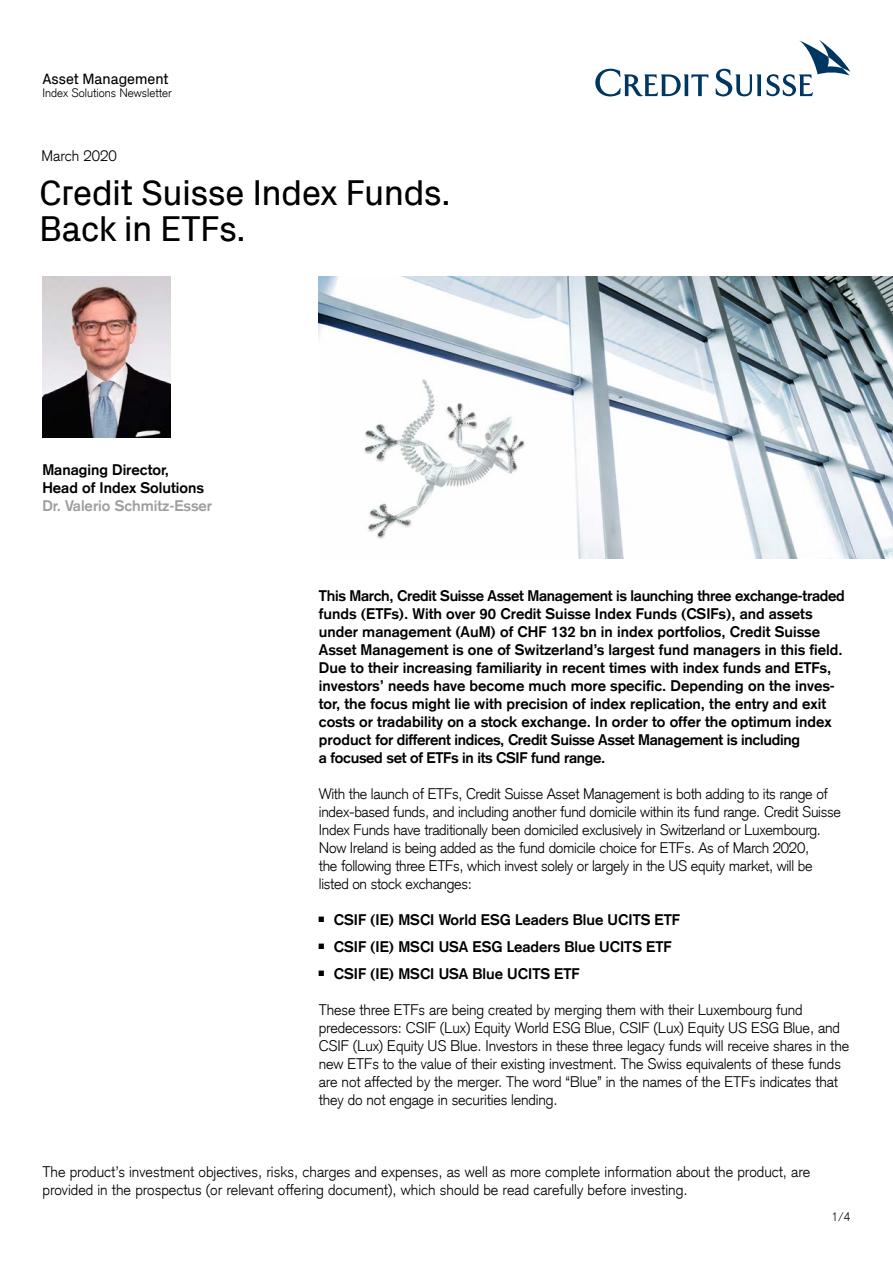
<style>
.page{position:relative;width:893px;height:1263px;background:#fff}
.page>*{position:absolute;margin:0;border:0;box-sizing:border-box;transform-origin:0 0}
.t1{font:36px/36px "Credit Suisse Headline";color:#000}
.t2{font:300 15px/18px "Credit Suisse Type";letter-spacing:-.01em;color:#000}
.t3{font:700 15px/18px "Credit Suisse Type";color:#000}
.t4{font:700 15px "Credit Suisse Type";color:#9e9fa1}
.t5{font:15px "Credit Suisse Headline";color:#000}
.t6{font:300 12px "Credit Suisse Type";color:#000}
</style>
<div class="page">
<img style="left:43px;top:277px;width:127px;height:161px">
<img style="left:319px;top:277px;width:574px;height:281px">
<svg style="left:595px;top:69px;width:113px;height:27px"></svg>
<svg style="left:716px;top:40px;width:134px;height:56px"></svg>
<p class="t5" style="left:43px;top:68px;width:128px">Asset Management</p>
<p class="t6" style="left:43px;top:86px;width:131px">Index Solutions Newsletter</p>
<p class="t2" style="left:41px;top:147px;width:77px">March 2020</p>
<h1 class="t1" style="left:40px;top:172px;width:412px">Credit Suisse Index Funds.<br>Back in ETFs.</h1>
<p class="t3" style="left:42px;top:460px;width:163px">Managing Director,<br>Head of Index Solutions</p>
<p class="t4" style="left:42px;top:496px;width:171px">Dr. Valerio Schmitz-Esser</p>
<p class="t3" style="left:319px;top:586px;width:527px">This March, Credit Suisse Asset Management is launching three exchange-traded funds (ETFs). With over 90 Credit Suisse Index Funds (CSIFs), and assets under management (AuM) of CHF 132 bn in index portfolios, Credit Suisse Asset Management is one of Switzerland’s largest fund managers in this field.<br>Due to their increasing familiarity in recent times with index funds and ETFs, investors’ needs have become much more specific. Depending on the inves&shy;tor, the focus might lie with precision of index replication, the entry and exit costs or tradability on a stock exchange. In order to offer the optimum index product for different indices, Credit Suisse Asset Management is including<br>a focused set of ETFs in its CSIF fund range.</p>
<p class="t2" style="left:319px;top:784px;width:524px">With the launch of ETFs, Credit Suisse Asset Management is both adding to its range of index-based funds, and including another fund domicile within its fund range. Credit Suisse Index Funds have traditionally been domiciled exclusively in Switzerland or Luxembourg.<br>Now Ireland is being added as the fund domicile choice for ETFs. As of March 2020,<br>the following three ETFs, which invest solely or largely in the US equity market, will be listed on stock exchanges:</p>
<p class="t3" style="left:334px;top:906px;width:347px;line-height:27px">CSIF (IE) MSCI World ESG Leaders Blue UCITS ETF<br>CSIF (IE) MSCI USA ESG Leaders Blue UCITS ETF<br>CSIF (IE) MSCI USA Blue UCITS ETF</p>
<p class="t2" style="left:319px;top:1000px;width:532px">These three ETFs are being created by merging them with their Luxembourg fund predecessors: CSIF (Lux) Equity World ESG Blue, CSIF (Lux) Equity US ESG Blue, and CSIF (Lux) Equity US Blue. Investors in these three legacy funds will receive shares in the new ETFs to the value of their existing investment. The Swiss equivalents of these funds are not affected by the merger. The word “Blue” in the names of the ETFs indicates that they do not engage in securities lending.</p>
<p class="t2" style="left:43px;top:1162px;width:769px">The product’s investment objectives, risks, charges and expenses, as well as more complete information about the product, are provided in the prospectus (or relevant offering document), which should be read carefully before investing.</p>
<p class="t6" style="left:831px;top:1209px;width:20px">1/4</p>
</div>
